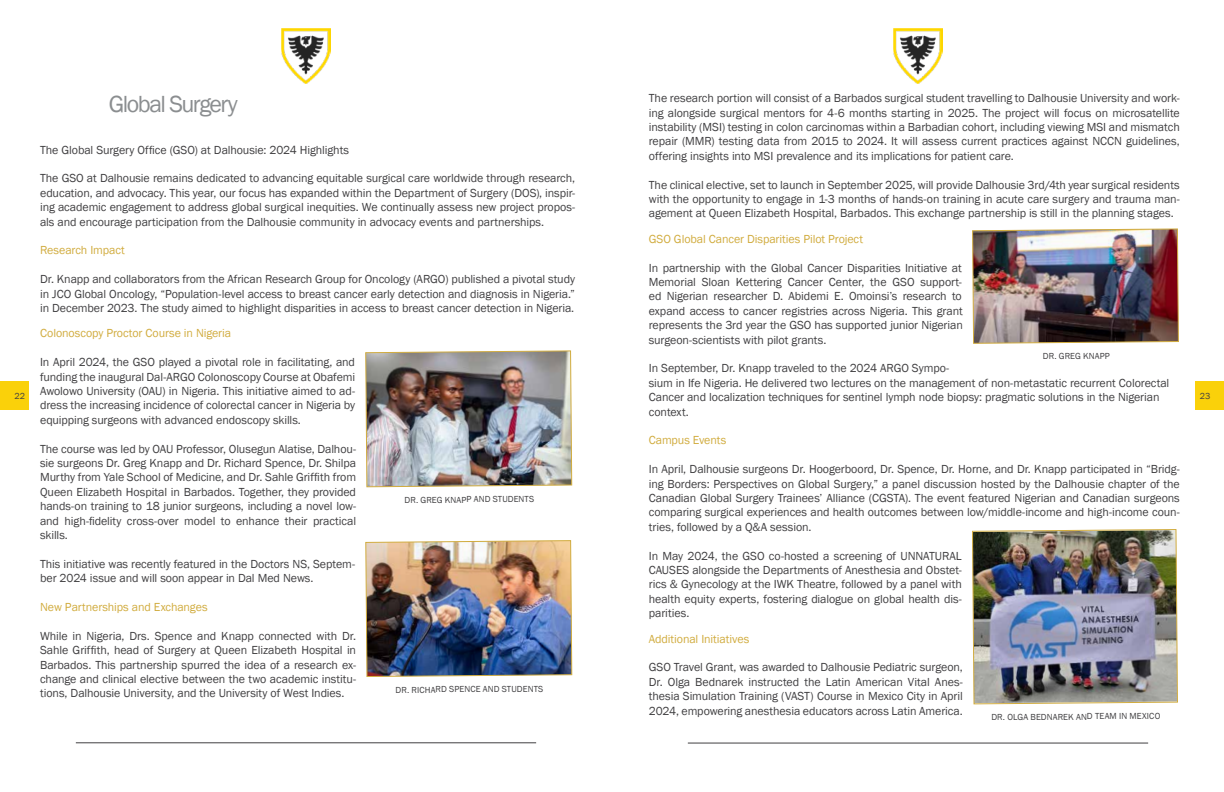
<style>
.page{position:relative;width:1224px;height:792px;background:#fff}
.page>*{position:absolute;margin:0;border:0;box-sizing:border-box;transform-origin:0 0}
.t1{font:24px "Franklin Gothic";letter-spacing:-.065em;color:#8b8e90}
.t2{font:12px/14.4px "Franklin Gothic";letter-spacing:-.01em;color:#414042;text-align:justify}
.t3{font:12px "Franklin Gothic";letter-spacing:-.01em;color:#d1ac3f}
.t4{font:9px "Franklin Gothic";letter-spacing:-.005em;color:#414042}
</style>
<div class="page">
<div style="left:0;top:382px;width:28px;height:28px;background:#fad10a"></div>
<div style="left:1196px;top:382px;width:28px;height:28px;background:#fad10a"></div>
<hr style="left:76px;top:743px;width:460px;height:1px;background:#414042">
<hr style="left:688px;top:743px;width:460px;height:1px;background:#414042">
<img style="left:281px;top:28px;width:50px;height:55px">
<img style="left:893px;top:28px;width:50px;height:55px">
<img style="left:365px;top:350px;width:207px;height:137px">
<img style="left:365px;top:540px;width:207px;height:137px">
<img style="left:972px;top:228px;width:207px;height:116px">
<img style="left:972px;top:529px;width:206px;height:175px">
<h1 class="t1" style="left:109px;top:89px;width:131px">Global Surgery</h1>
<p class="t2" style="left:649px;top:91px;width:533px">The research portion will consist of a Barbados surgical student travelling to Dalhousie University and work&shy;ing alongside surgical mentors for 4-6 months starting in 2025. The project will focus on microsatellite instability (MSI) testing in colon carcinomas within a Barbadian cohort, including viewing MSI and mismatch repair (MMR) testing data from 2015 to 2024. It will assess current practices against NCCN guidelines, offering insights into MSI prevalence and its implications for patient care.</p>
<p class="t2" style="left:649px;top:178px;width:533px">The clinical elective, set to launch in September 2025, will provide Dalhousie 3rd/4th year surgical residents with the opportunity to engage in 1-3 months of hands-on training in acute care surgery and trauma man&shy;agement at Queen Elizabeth Hospital, Barbados. This exchange partnership is still in the planning stages.</p>
<p class="t3" style="left:649px;top:231px;width:216px">GSO Global Cancer Disparities Pilot Project</p>
<p class="t2" style="left:649px;top:261px;width:316px">In partnership with the Global Cancer Disparities Initiative at Memorial Sloan Kettering Cancer Center, the GSO support&shy;ed Nigerian researcher D. Abidemi E. Omoinsi’s research to expand access to cancer registries across Nigeria. This grant represents the 3rd year the GSO has supported junior Nigerian surgeon-scientists with pilot grants.</p>
<p class="t2" style="left:649px;top:362px;width:522px;text-align:left">In September, Dr. Knapp traveled to the 2024 ARGO Sympo-<br>sium in Ife Nigeria. He delivered two lectures on the management of non-metastatic recurrent Colorectal Cancer and localization techniques for sentinel lymph node biopsy: pragmatic solutions in the Nigerian context.</p>
<p class="t3" style="left:649px;top:433px;width:79px">Campus Events</p>
<p class="t2" style="left:649px;top:462px;width:533px">In April, Dalhousie surgeons Dr. Hoogerboord, Dr. Spence, Dr. Horne, and Dr. Knapp participated in “Bridg&shy;ing Borders: Perspectives on Global Surgery,” a panel discussion hosted by the Dalhousie chapter of the Canadian Global Surgery Trainees’ Alliance (CGSTA). The event featured Nigerian and Canadian surgeons comparing surgical experiences and health outcomes between low/middle-income and high-income coun&shy;tries, followed by a Q&amp;A session.</p>
<p class="t2" style="left:649px;top:549px;width:315px">In May 2024, the GSO co-hosted a screening of UNNATURAL CAUSES alongside the Departments of Anesthesia and Obstet&shy;rics &amp; Gynecology at the IWK Theatre, followed by a panel with health equity experts, fostering dialogue on global health dis&shy;parities.</p>
<p class="t3" style="left:649px;top:631px;width:102px">Additional Initiatives</p>
<p class="t2" style="left:649px;top:661px;width:316px">GSO Travel Grant, was awarded to Dalhousie Pediatric surgeon, Dr. Olga Bednarek instructed the Latin American Vital Anes&shy;thesia Simulation Training (VAST) Course in Mexico City in April 2024, empowering anesthesia educators across Latin America.</p>
<p class="t2" style="left:40px;top:143px;width:311px">The Global Surgery Office (GSO) at Dalhousie: 2024 Highlights</p>
<p class="t2" style="left:40px;top:172px;width:537px">The GSO at Dalhousie remains dedicated to advancing equitable surgical care worldwide through research, education, and advocacy. This year, our focus has expanded within the Department of Surgery (DOS), inspir&shy;ing academic engagement to address global surgical inequities. We continually assess new project propos&shy;als and encourage participation from the Dalhousie community in advocacy events and partnerships.</p>
<p class="t3" style="left:40px;top:243px;width:86px">Research Impact</p>
<p class="t2" style="left:40px;top:272px;width:537px">Dr. Knapp and collaborators from the African Research Group for Oncology (ARGO) published a pivotal study in JCO Global Oncology, “Population-level access to breast cancer early detection and diagnosis in Nigeria.” in December 2023. The study aimed to highlight disparities in access to breast cancer detection in Nigeria.</p>
<p class="t3" style="left:40px;top:326px;width:193px">Colonoscopy Proctor Course in Nigeria</p>
<p class="t2" style="left:40px;top:355px;width:317px">In April 2024, the GSO played a pivotal role in facilitating, and funding the inaugural Dal-ARGO Colonoscopy Course at Obafemi Awolowo University (OAU) in Nigeria. This initiative aimed to ad&shy;dress the increasing incidence of colorectal cancer in Nigeria by equipping surgeons with advanced endoscopy skills.</p>
<p class="t2" style="left:40px;top:442px;width:318px">The course was led by OAU Professor, Olusegun Alatise, Dalhou&shy;sie surgeons Dr. Greg Knapp and Dr. Richard Spence, Dr. Shilpa Murthy from Yale School of Medicine, and Dr. Sahle Griffith from Queen Elizabeth Hospital in Barbados. Together, they provided hands-on training to 18 junior surgeons, including a novel low&shy;and high-fidelity cross-over model to enhance their practical skills.</p>
<p class="t2" style="left:40px;top:557px;width:316px">This initiative was recently featured in the Doctors NS, Septem&shy;ber 2024 issue and will soon appear in Dal Med News.</p>
<p class="t3" style="left:40px;top:600px;width:169px">New Partnerships and Exchanges</p>
<p class="t2" style="left:40px;top:629px;width:318px">While in Nigeria, Drs. Spence and Knapp connected with Dr.<br>Sahle Griffith, head of Surgery at Queen Elizabeth Hospital in Barbados. This partnership spurred the idea of a research ex&shy;change and clinical elective between the two academic institu&shy;tions, Dalhousie University, and the University of West Indies.</p>
<p class="t4" style="left:1043px;top:351px;width:69px">DR. GREG KNAPP</p>
<p class="t4" style="left:14px;top:391px;width:12px">22</p>
<p class="t4" style="left:1200px;top:391px;width:12px">23</p>
<p class="t4" style="left:405px;top:494px;width:131px">DR. GREG KNAPP AND STUDENTS</p>
<p class="t4" style="left:396px;top:684px;width:149px">DR. RICHARD SPENCE AND STUDENTS</p>
<p class="t4" style="left:991px;top:711px;width:171px">DR. OLGA BEDNAREK AND TEAM IN MEXICO</p>
</div>
